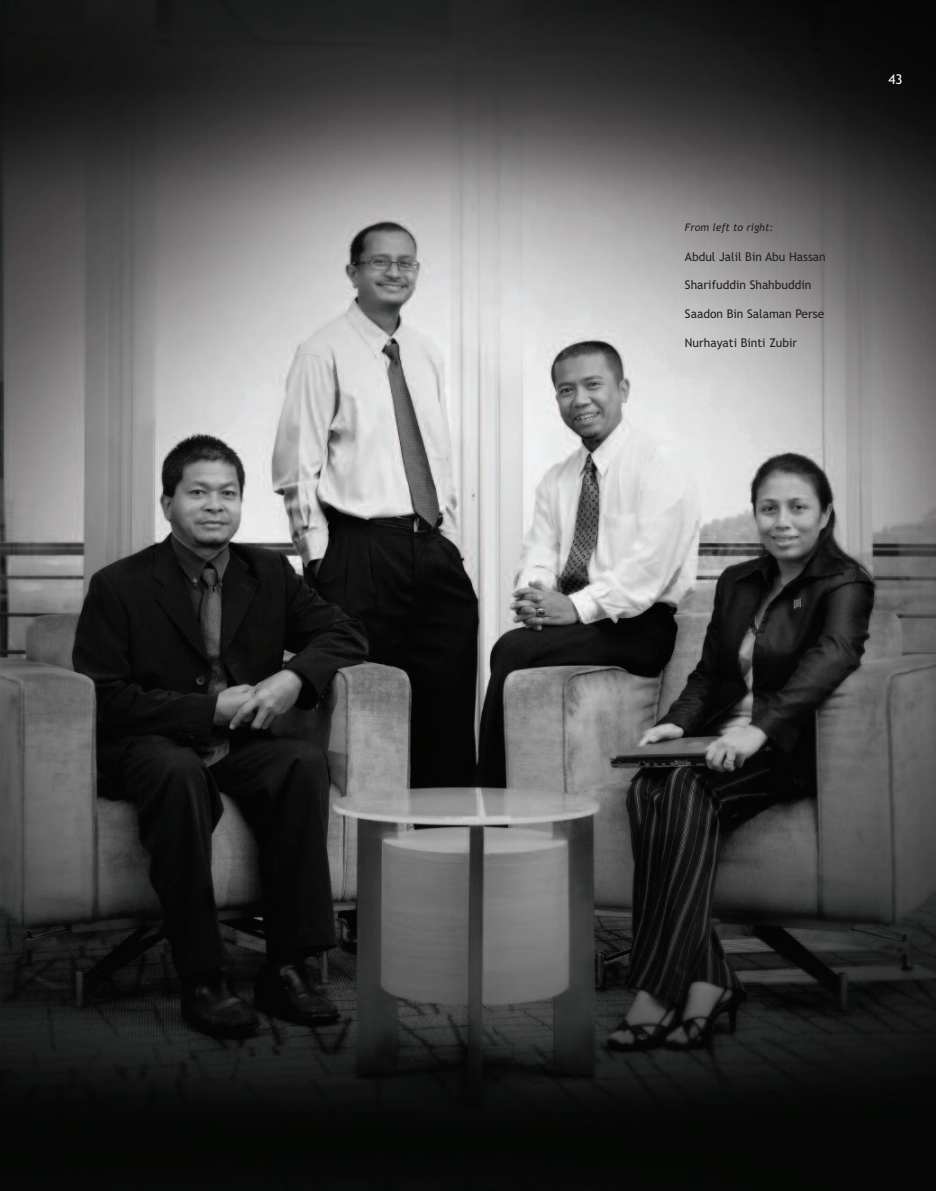
<style>
.page{position:relative;width:936px;height:1191px;background:#fff}
.page>*{position:absolute;margin:0;border:0;box-sizing:border-box;transform-origin:0 0}
.t1{font:13.5px "Trebuchet MS";color:#fff}
.t2{font:12px "Trebuchet MS";color:#231f20}
.t3{font:italic 10.5px "Trebuchet MS";color:#231f20}
</style>
<div class="page">
<img style="left:0;top:0;width:935px;height:1191px">
<p class="t3" style="left:685px;top:221px;width:90px">From left to right:</p>
<p class="t2" style="left:685px;top:249px;width:142px">Abdul Jalil Bin Abu Hassan</p>
<p class="t2" style="left:685px;top:278px;width:128px">Sharifuddin Shahbuddin</p>
<p class="t2" style="left:685px;top:307px;width:141px">Saadon Bin Salaman Perse</p>
<p class="t2" style="left:685px;top:336px;width:114px">Nurhayati Binti Zubir</p>
<p class="t1" style="left:888px;top:72px;width:16px">43</p>
</div>
